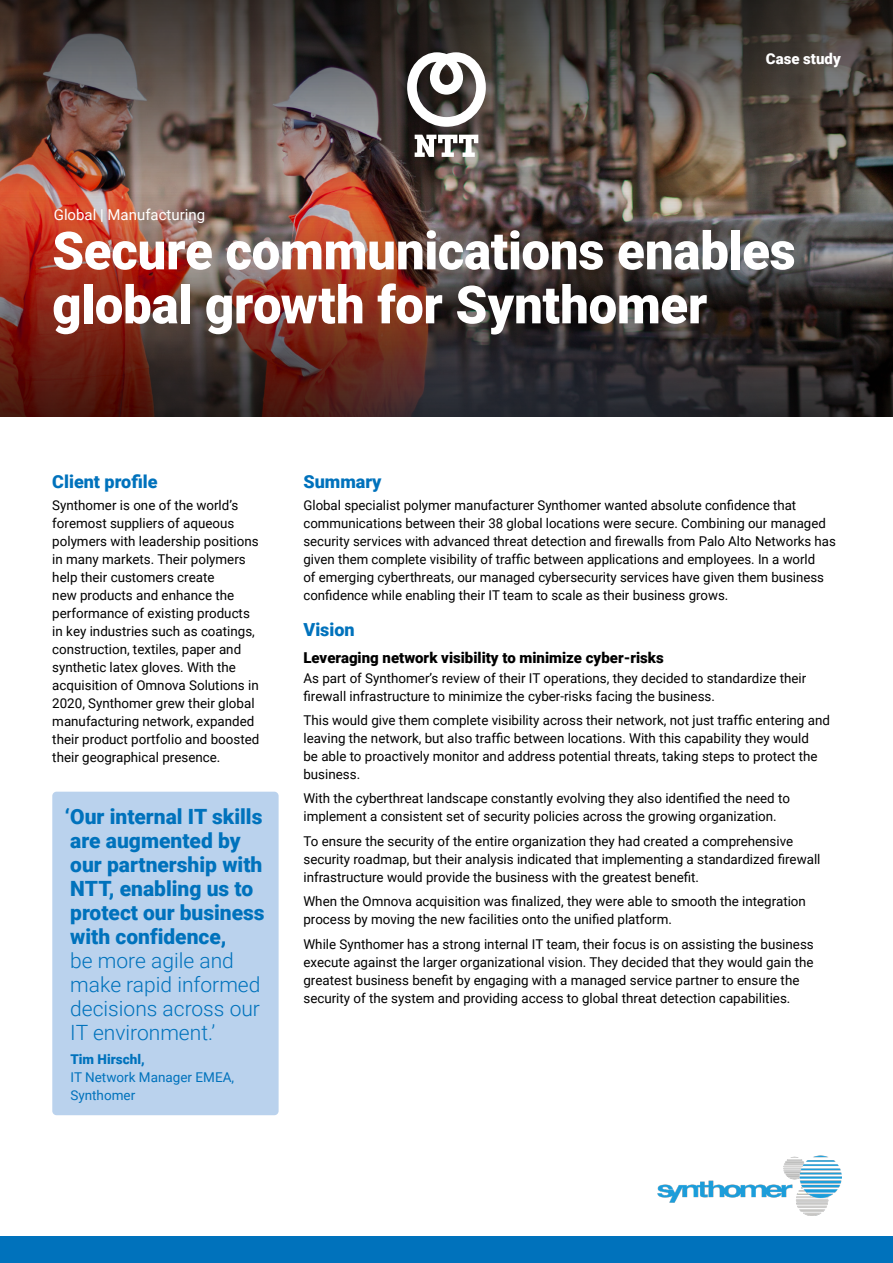
<style>
.page{position:relative;width:893px;height:1263px;background:#fff}
.page>*{position:absolute;margin:0;border:0;box-sizing:border-box;transform-origin:0 0}
.HEADING_1{font:900 52.5px/54px "Roboto";letter-spacing:-.005em;color:#fff}
.TEXT_QUOTATION{font:900 21px/24px "Roboto";color:#0072bc}
.HEADING_3{font:900 18px "Roboto";color:#0072bc}
.HEADING_4{font:900 15px "Roboto";color:#000}
.DESCRIPTOR{font:15px "Roboto";color:#fff}
.DOCUMENT_TYPE{font:900 15px "Roboto";color:#fff}
.BODY_COPY{font:13.5px/18px "Roboto";color:#000}
.BODY_COPY-2{font:13.5px/18px "Roboto";color:#0072bc}
.s1{font-weight:300}
.s2{font-weight:900}
</style>
<div class="page">
<img style="left:0;top:0;width:893px;height:417px">
<div style="left:52px;top:792px;width:227px;height:323px;background:#bad2ed;border-radius:4px"></div>
<div style="left:0;top:1236px;width:893px;height:27px;background:#0072bc"></div>
<svg style="left:415px;top:135px;width:63px;height:22px"></svg>
<svg style="left:407px;top:52px;width:79px;height:75px"></svg>
<img style="left:657px;top:1155px;width:184px;height:60px">
<p class="DOCUMENT_TYPE" style="left:766px;top:48px;width:76px">Case study</p>
<p class="DESCRIPTOR" style="left:54px;top:204px;width:153px">Global | Manufacturing</p>
<p class="HEADING_1" style="left:52px;top:222px;width:745px">Secure communications enables global growth for Synthomer</p>
<p class="HEADING_3" style="left:52px;top:469px;width:107px">Client profile</p>
<p class="BODY_COPY" style="left:52px;top:496px;width:209px">Synthomer is one of the world’s foremost suppliers of aqueous polymers with leadership positions in many markets. Their polymers help their customers create<br>new products and enhance the performance of existing products in key industries such as coatings, construction, textiles, paper and synthetic latex gloves. With the acquisition of Omnova Solutions in 2020, Synthomer grew their global manufacturing network, expanded their product portfolio and boosted their geographical presence.</p>
<p class="TEXT_QUOTATION" style="left:65px;top:804px;width:201px">‘Our internal IT skills are augmented by our partnership with<br>NTT, enabling us to protect our business with confidence,<br><span class="s1">be more agile and make rapid informed decisions across our<br>IT environment.’</span></p>
<p class="BODY_COPY-2" style="left:70px;top:1050px;width:165px"><span class="s2">Tim Hirschl,<br></span>IT Network Manager EMEA,<br>Synthomer</p>
<p class="HEADING_3" style="left:303px;top:469px;width:80px">Summary</p>
<p class="BODY_COPY" style="left:303px;top:496px;width:534px">Global specialist polymer manufacturer Synthomer wanted absolute confidence that communications between their 38 global locations were secure. Combining our managed security services with advanced threat detection and firewalls from Palo Alto Networks has given them complete visibility of traffic between applications and employees. In a world<br>of emerging cyberthreats, our managed cybersecurity services have given them business confidence while enabling their IT team to scale as their business grows.</p>
<p class="HEADING_3" style="left:303px;top:617px;width:53px">Vision</p>
<p class="HEADING_4" style="left:303px;top:647px;width:362px">Leveraging network visibility to minimize cyber-risks</p>
<p class="BODY_COPY" style="left:303px;top:668px;width:504px">As part of Synthomer’s review of their IT operations, they decided to standardize their firewall infrastructure to minimize the cyber-risks facing the business.</p>
<p class="BODY_COPY" style="left:303px;top:711px;width:528px">This would give them complete visibility across their network, not just traffic entering and leaving the network, but also traffic between locations. With this capability they would<br>be able to proactively monitor and address potential threats, taking steps to protect the business.</p>
<p class="BODY_COPY" style="left:303px;top:789px;width:488px">With the cyberthreat landscape constantly evolving they also identified the need to implement a consistent set of security policies across the growing organization.</p>
<p class="BODY_COPY" style="left:303px;top:831px;width:519px">To ensure the security of the entire organization they had created a comprehensive security roadmap, but their analysis indicated that implementing a standardized firewall infrastructure would provide the business with the greatest benefit.</p>
<p class="BODY_COPY" style="left:303px;top:892px;width:504px">When the Omnova acquisition was finalized, they were able to smooth the integration process by moving the new facilities onto the unified platform.</p>
<p class="BODY_COPY" style="left:303px;top:934px;width:512px">While Synthomer has a strong internal IT team, their focus is on assisting the business execute against the larger organizational vision. They decided that they would gain the greatest business benefit by engaging with a managed service partner to ensure the security of the system and providing access to global threat detection capabilities.</p>
</div>
